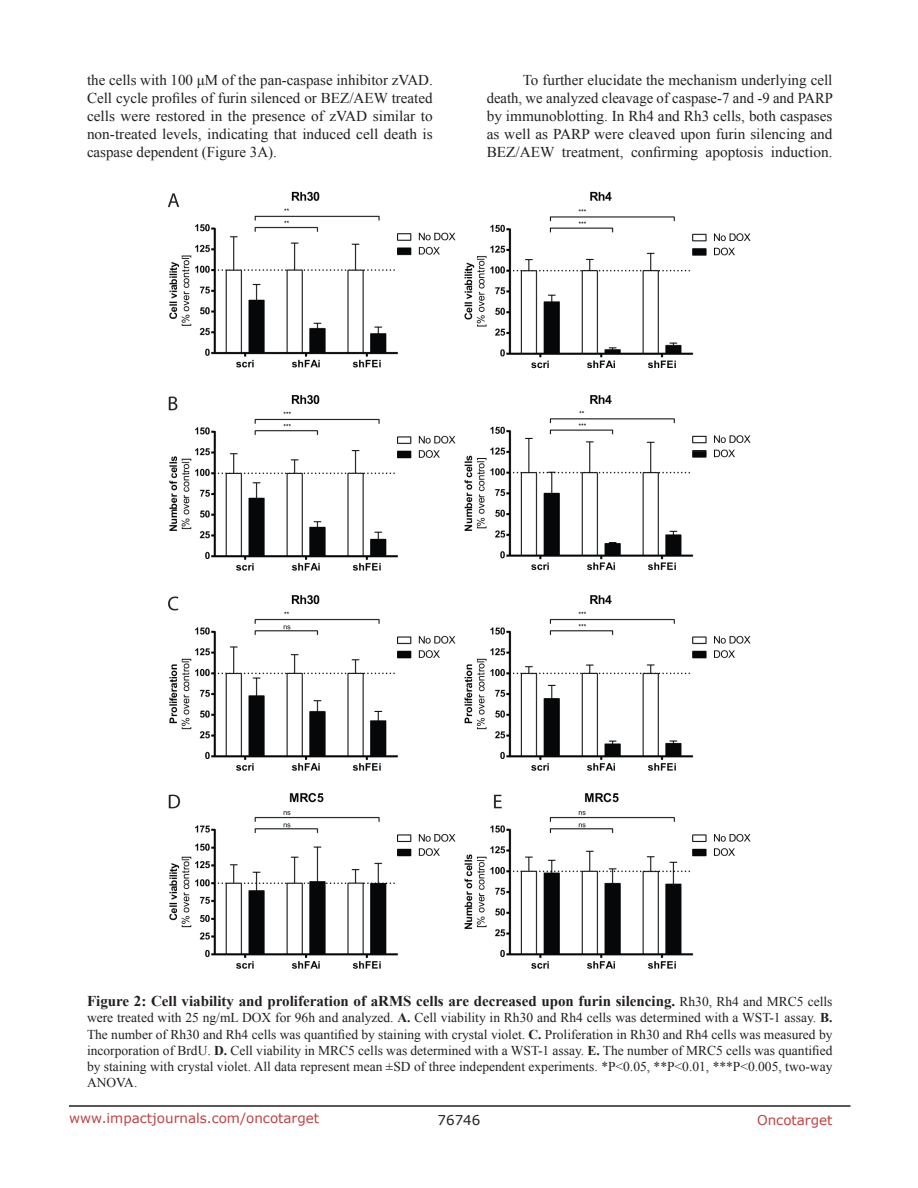
<style>
.page{position:relative;width:918px;height:1188px;background:#fff}
.page>*{position:absolute;margin:0;border:0;box-sizing:border-box;transform-origin:0 0}
.BodyText{font:15px/18px "Times New Roman";color:#231f20;text-align:justify}
.figuretext{font:700 15px "Times New Roman";color:#231f20}
.figuretext-2{font:13.5px/16.2px "Times New Roman";color:#231f20;text-align:justify}
.t1{font:13.5px "Verdana";color:#c24141}
.t2{font:13.5px "Verdana";color:#231f20}
.s1{font-weight:400;font-size:13.5px}
.s2{font-weight:700}
</style>
<div class="page">
<hr style="left:69px;top:1105px;width:781px;height:2px;background:#231f20">
<img style="left:168px;top:191px;width:583px;height:778px">
<p class="BodyText" style="left:87px;top:71px;width:347px">the cells with 100 μM of the pan-caspase inhibitor zVAD.<br>Cell cycle profiles of furin silenced or BEZ/AEW treated cells were restored in the presence of zVAD similar to non-treated levels, indicating that induced cell death is caspase dependent (Figure 3A).</p>
<p class="BodyText" style="left:487px;top:71px;width:348px;text-indent:36px">To further elucidate the mechanism underlying cell death, we analyzed cleavage of caspase-7 and -9 and PARP by immunoblotting. In Rh4 and Rh3 cells, both caspases as well as PARP were cleaved upon furin silencing and BEZ/AEW treatment, confirming apoptosis induction.</p>
<p class="figuretext" style="left:87px;top:991px;width:747px">Figure 2: Cell viability and proliferation of aRMS cells are decreased upon furin silencing. <span class="s1">Rh30, Rh4 and MRC5 cells</span></p>
<p class="figuretext-2" style="left:87px;top:1010px;width:747px">were treated with 25 ng/mL DOX for 96h and analyzed. <span class="s2">A.</span> Cell viability in Rh30 and Rh4 cells was determined with a WST-1 assay. <span class="s2">B.<br></span>The number of Rh30 and Rh4 cells was quantified by staining with crystal violet. <span class="s2">C.</span> Proliferation in Rh30 and Rh4 cells was measured by incorporation of BrdU. <span class="s2">D.</span> Cell viability in MRC5 cells was determined with a WST-1 assay. <span class="s2">E.</span> The number of MRC5 cells was quantified by staining with crystal violet. All data represent mean ±SD of three independent experiments. *P&lt;0.05, **P&lt;0.01, ***P&lt;0.005, two-way ANOVA.</p>
<p class="t1" style="left:69px;top:1109px;width:252px">www.impactjournals.com/oncotarget</p>
<p class="t2" style="left:438px;top:1111px;width:44px">76746</p>
<p class="t1" style="left:757px;top:1111px;width:77px">Oncotarget</p>
</div>
